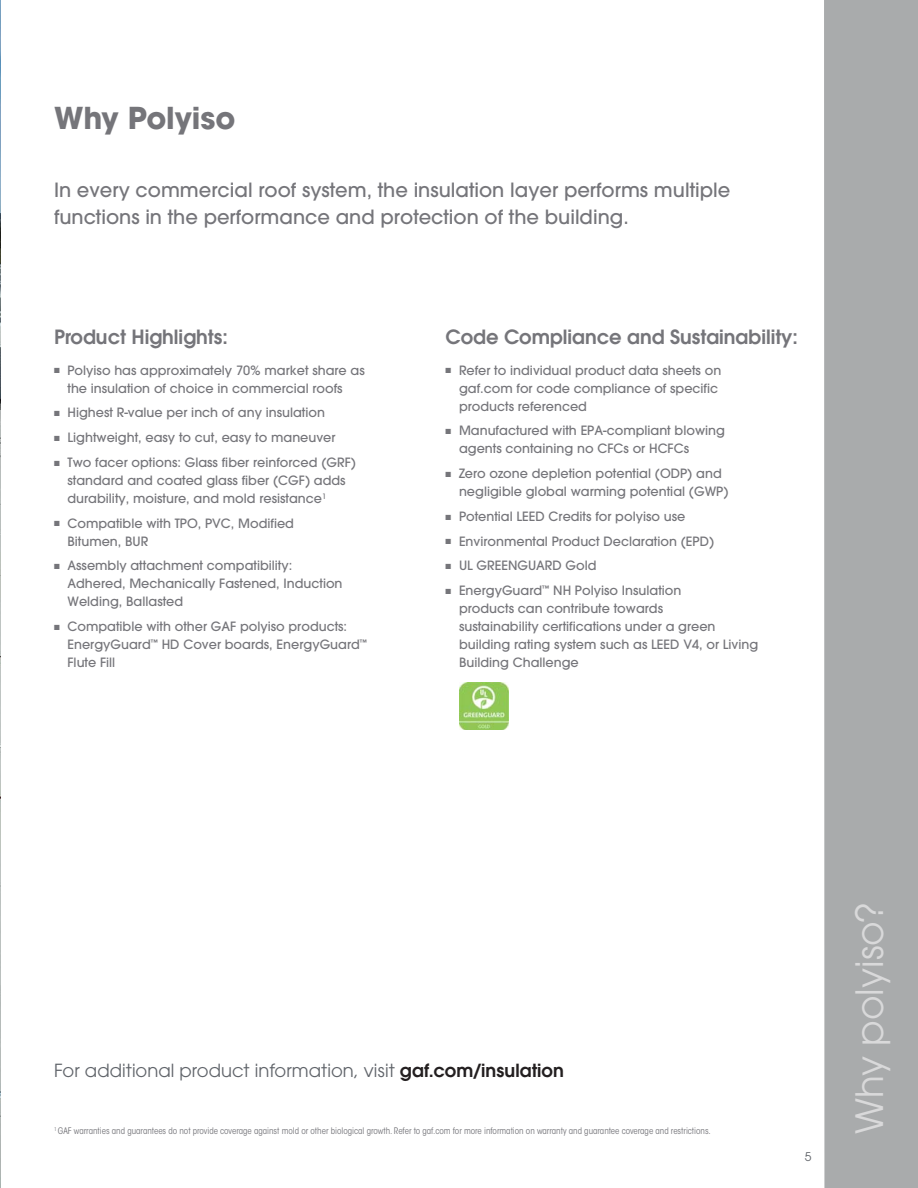
<style>
.page{position:relative;width:918px;height:1188px;background:#fff}
.page>*{position:absolute;margin:0;border:0;box-sizing:border-box;transform-origin:0 0}
.t1{font:37.5px "ITC Avant Garde Std";color:#d9d9da}
.t2{font:700 30px "ITC Avant Garde Std";color:#75757a}
.t3{font:500 19.5px/27px "ITC Avant Garde Std";color:#75757a}
.t4{font:600 19.5px "ITC Avant Garde Std";color:#75757a}
.t5{font:18px "ITC Avant Garde Std";color:#60646a}
.t6{font:500 12.75px/18px "ITC Avant Garde Std";color:#75757a}
.t7{font:12px "ITC Avant Garde Std";color:#60646a}
.t8{font:condensed 9px "ITC Avant Garde Std";color:#75757a}
.s1{font-weight:600;color:#231f20}
</style>
<div class="page">
<div style="left:824px;top:0;width:94px;height:1188px;background:#a9abac"></div>
<img style="left:0;top:0;width:1px;height:1188px">
<img style="left:460px;top:683px;width:48px;height:47px">
<h2 class="t2" style="left:54px;top:104px;width:183px">Why Polyiso</h2>
<h3 class="t3" style="left:54px;top:177px;width:678px">In every commercial roof system, the insulation layer performs multiple functions in the performance and protection of the building.</h3>
<h3 class="t4" style="left:54px;top:328px;width:175px">Product Highlights:</h3>
<h3 class="t4" style="left:446px;top:328px;width:354px">Code Compliance and Sustainability:</h3>
<p class="t6" style="left:68px;top:362px;width:299px">Polyiso has approximately 70% market share as the insulation of choice in commercial roofs</p>
<p class="t6" style="left:68px;top:401px;width:290px;line-height:24.8px">Highest R-value per inch of any insulation<br>Lightweight, easy to cut, easy to maneuver<br>Two facer options: Glass fiber reinforced (GRF)</p>
<p class="t6" style="left:68px;top:472px;width:280px">standard and coated glass fiber (CGF) adds durability, moisture, and mold resistance<sup>1</sup></p>
<p class="t6" style="left:68px;top:515px;width:228px">Compatible with TPO, PVC, Modified<br>Bitumen, BUR</p>
<p class="t6" style="left:68px;top:558px;width:277px">Assembly attachment compatibility:<br>Adhered, Mechanically Fastened, Induction<br>Welding, Ballasted</p>
<p class="t6" style="left:68px;top:618px;width:301px">Compatible with other GAF polyiso products:<br>EnergyGuard<sup>™</sup> HD Cover boards, EnergyGuard<sup>™<br></sup>Flute Fill</p>
<p class="t6" style="left:459px;top:362px;width:264px">Refer to individual product data sheets on gaf.com for code compliance of specific products referenced</p>
<p class="t6" style="left:459px;top:423px;width:268px">Manufactured with EPA-compliant blowing agents containing no CFCs or HCFCs</p>
<p class="t6" style="left:459px;top:465px;width:271px">Zero ozone depletion potential (ODP) and negligible global warming potential (GWP)</p>
<p class="t6" style="left:459px;top:505px;width:257px;line-height:24.8px">Potential LEED Credits for polyiso use Environmental Product Declaration (EPD)<br>UL GREENGUARD Gold<br>EnergyGuard<sup>™</sup> NH Polyiso Insulation</p>
<p class="t6" style="left:459px;top:600px;width:301px">products can contribute towards<br>sustainability certifications under a green building rating system such as LEED V4, or Living Building Challenge</p>
<h3 class="t5" style="left:54px;top:1062px;width:512px">For additional product information, visit <span class="s1">gaf.com/insulation</span></h3>
<p class="t8" style="left:54px;top:1127px;width:658px"><sup>1</sup> GAF warranties and guarantees do not provide coverage against mold or other biological growth. Refer to gaf.com for more information on warranty and guarantee coverage and restrictions.</p>
<p class="t7" style="left:805px;top:1151px;width:8px">5</p>
<h1 class="t1" style="left:852px;top:1134px;width:234px;rotate:-90deg">Why polyiso?</h1>
</div>
